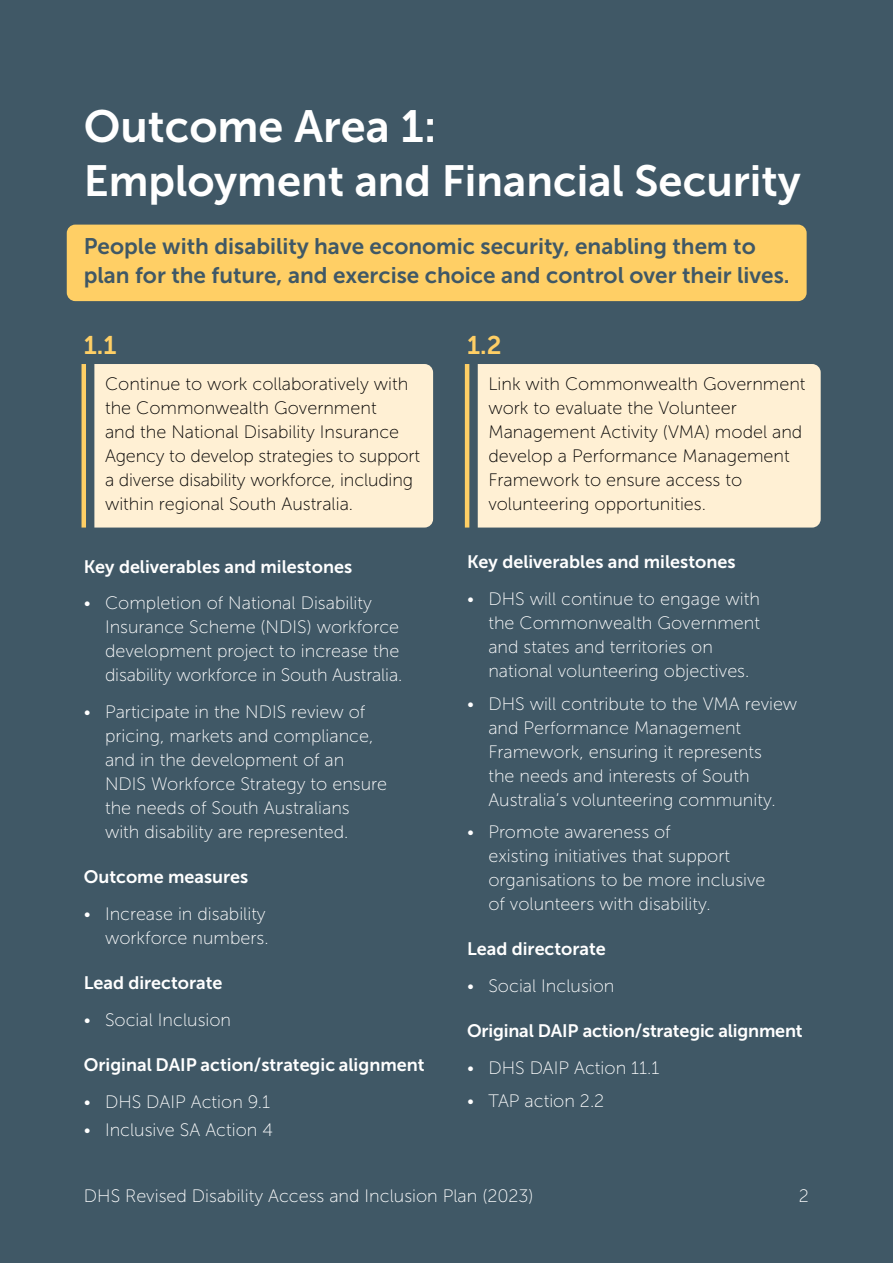
<style>
.page{position:relative;width:893px;height:1263px;background:#405866}
.page>*{position:absolute;margin:0;border:0;box-sizing:border-box;transform-origin:0 0}
.t1{font:45px "Museo Sans 700";color:#fff}
.t2{font:43.5px "Museo Sans 700";color:#fff}
.t3{font:25.5px "Museo Sans 700";color:#ffcf65}
.t4{font:22.5px/28.5px "Museo Sans 700";color:#405866}
.t5{font:18px/24px "Museo Sans 100";color:#fff}
.t6{font:18px/24px "Museo Sans 100";color:#000}
.t7{font:18px "Museo Sans 700";color:#fff}
</style>
<div class="page">
<div style="left:67px;top:225px;width:740px;height:76px;background:#ffcf65;border-radius:9px"></div>
<div style="left:94px;top:364px;width:339px;height:163px;background:#fff0d4"></div>
<hr style="left:82px;top:364px;width:4px;height:163px;background:#ffcf65">
<div style="left:478px;top:364px;width:343px;height:163px;background:#fff0d4"></div>
<hr style="left:465px;top:364px;width:4px;height:163px;background:#ffcf65">
<p class="t1" style="left:84px;top:102px;width:354px">Outcome Area 1:</p>
<p class="t2" style="left:84px;top:157px;width:718px">Employment and Financial Security</p>
<p class="t4" style="left:84px;top:232px;width:707px">People with disability have economic security, enabling them to plan for the future, and exercise choice and control over their lives.</p>
<p class="t3" style="left:84px;top:330px;width:34px">1.1</p>
<p class="t6" style="left:105px;top:372px;width:317px">Continue to work collaboratively with the Commonwealth Government<br>and the National Disability Insurance Agency to develop strategies to support a diverse disability workforce, including within regional South Australia.</p>
<p class="t7" style="left:84px;top:556px;width:270px">Key deliverables and milestones</p>
<p class="t5" style="left:105px;top:591px;width:299px;text-indent:-21px">• Completion of National Disability Insurance Scheme (NDIS) workforce development project to increase the disability workforce in South Australia.</p>
<p class="t5" style="left:105px;top:700px;width:283px;text-indent:-21px">• Participate in the NDIS review of pricing, markets and compliance, and in the development of an<br>NDIS Workforce Strategy to ensure the needs of South Australians with disability are represented.</p>
<p class="t7" style="left:84px;top:867px;width:166px">Outcome measures</p>
<p class="t5" style="left:84px;top:902px;width:186px;text-align:right">• Increase in disability workforce numbers.</p>
<p class="t7" style="left:84px;top:973px;width:140px">Lead directorate</p>
<p class="t5" style="left:84px;top:1008px;width:149px">• Social Inclusion</p>
<p class="t7" style="left:84px;top:1055px;width:342px">Original DAIP action/strategic alignment</p>
<p class="t5" style="left:84px;top:1090px;width:188px">• DHS DAIP Action 9.1</p>
<p class="t5" style="left:84px;top:1118px;width:191px">• Inclusive SA Action 4</p>
<p class="t3" style="left:467px;top:330px;width:36px">1.2</p>
<p class="t6" style="left:488px;top:372px;width:319px">Link with Commonwealth Government work to evaluate the Volunteer<br>Management Activity (VMA) model and develop a Performance Management<br>Framework to ensure access to volunteering opportunities.</p>
<p class="t7" style="left:467px;top:552px;width:270px">Key deliverables and milestones</p>
<p class="t5" style="left:488px;top:587px;width:273px;text-indent:-21px">• DHS will continue to engage with the Commonwealth Government and states and territories on national volunteering objectives.</p>
<p class="t5" style="left:488px;top:692px;width:310px;text-indent:-21px">• DHS will contribute to the VMA review and Performance Management Framework, ensuring it represents<br>the needs and interests of South Australia’s volunteering community.</p>
<p class="t5" style="left:488px;top:820px;width:279px;text-indent:-21px">• Promote awareness of<br>existing initiatives that support organisations to be more inclusive of volunteers with disability.</p>
<p class="t7" style="left:467px;top:939px;width:140px">Lead directorate</p>
<p class="t5" style="left:467px;top:974px;width:149px">• Social Inclusion</p>
<p class="t7" style="left:467px;top:1021px;width:337px">Original DAIP action/strategic alignment</p>
<p class="t5" style="left:467px;top:1056px;width:194px">• DHS DAIP Action 11.1</p>
<p class="t5" style="left:467px;top:1089px;width:139px">• TAP action 2.2</p>
<p class="t5" style="left:84px;top:1184px;width:451px">DHS Revised Disability Access and Inclusion Plan (2023)</p>
<p class="t5" style="left:799px;top:1184px;width:12px">2</p>
</div>
